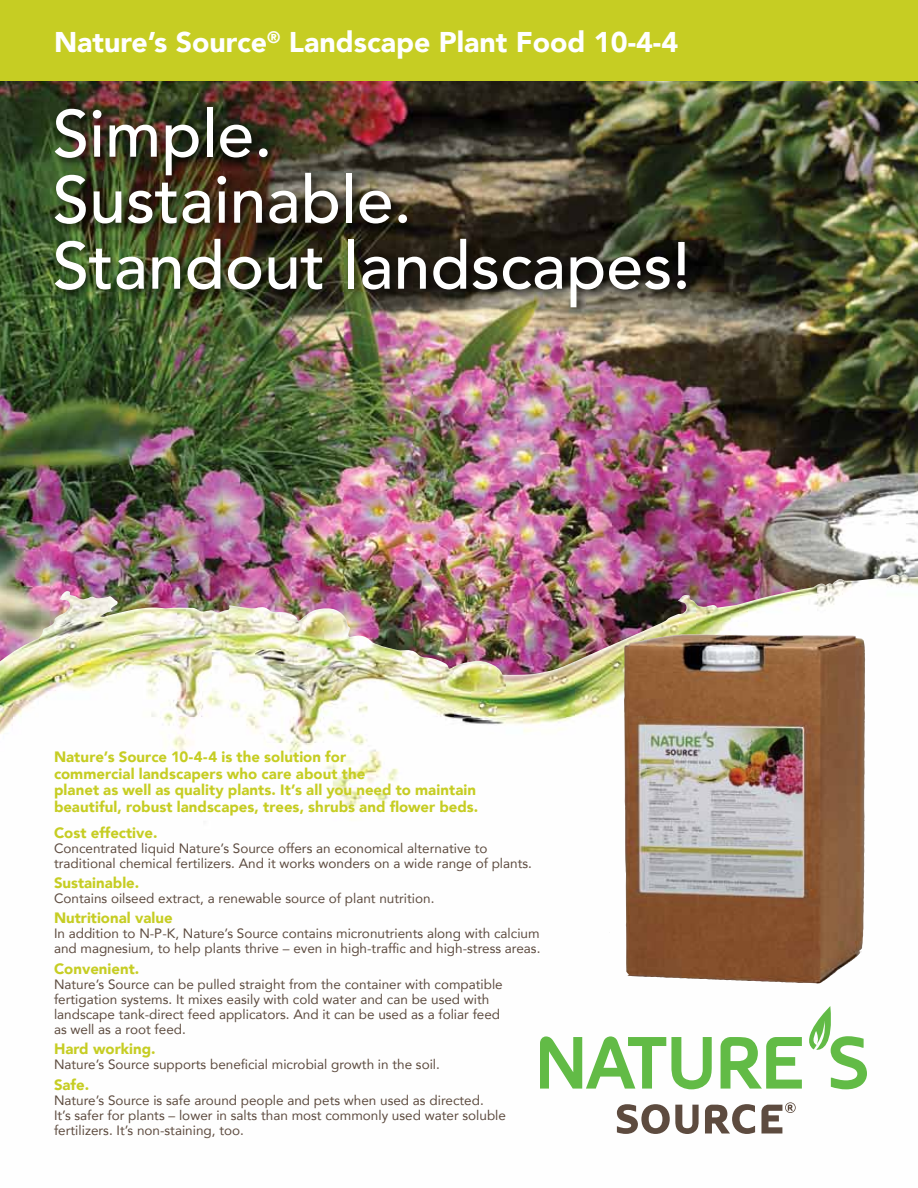
<style>
.page{position:relative;width:918px;height:1188px;background:#fff}
.page>*{position:absolute;margin:0;border:0;box-sizing:border-box;transform-origin:0 0}
.t1{font:500 66px/66px "Avenir";color:#fff}
.t2{font:900 28.5px "Avenir";color:#fff}
.t3{font:900 15px/16.5px "Avenir";color:#c6cd23}
.t4{font:13.5px/15px "Avenir";color:#5d4b3f}
</style>
<div class="page">
<img style="left:0;top:81px;width:918px;height:1051px">
<img style="left:46px;top:578px;width:841px;height:97px">
<div style="left:0;top:0;width:918px;height:81px;background:#c6cd23"></div>
<svg style="left:617px;top:1104px;width:82px;height:30px"></svg>
<svg style="left:705px;top:1104px;width:50px;height:30px"></svg>
<svg style="left:540px;top:1036px;width:172px;height:53px"></svg>
<svg style="left:721px;top:1006px;width:146px;height:83px"></svg>
<svg style="left:761px;top:1102px;width:35px;height:32px"></svg>
<div style="left:52px;top:103px;width:645px;height:216px;background:#000;opacity:.75"></div>
<img style="left:624px;top:634px;width:205px;height:350px">
<h2 class="t2" style="left:54px;top:18px;width:626px">Nature’s Source<sup>®</sup> Landscape Plant Food 10-4-4</h2>
<h1 class="t1" style="left:52px;top:97px;width:640px">Simple.<br>Sustainable.<br>Standout landscapes!</h1>
<p class="t3" style="left:54px;top:748px;width:426px">Nature’s Source 10-4-4 is the solution for<br>commercial landscapers who care about the<br>planet as well as quality plants. It’s all you need to maintain beautiful, robust landscapes, trees, shrubs and flower beds.</p>
<p class="t3" style="left:54px;top:824px;width:105px">Cost effective.</p>
<p class="t4" style="left:54px;top:840px;width:479px">Concentrated liquid Nature’s Source offers an economical alternative to traditional chemical fertilizers. And it works wonders on a wide range of plants.</p>
<p class="t3" style="left:54px;top:874px;width:87px">Sustainable.</p>
<p class="t4" style="left:54px;top:890px;width:382px">Contains oilseed extract, a renewable source of plant nutrition.</p>
<p class="t3" style="left:54px;top:910px;width:120px">Nutritional value</p>
<p class="t4" style="left:54px;top:926px;width:488px">In addition to N-P-K, Nature’s Source contains micronutrients along with calcium and magnesium, to help plants thrive – even in high-traffic and high-stress areas.</p>
<p class="t3" style="left:54px;top:960px;width:87px">Convenient.</p>
<p class="t4" style="left:54px;top:976px;width:450px">Nature’s Source can be pulled straight from the container with compatible fertigation systems. It mixes easily with cold water and can be used with landscape tank-direct feed applicators. And it can be used as a foliar feed as well as a root feed.</p>
<p class="t3" style="left:54px;top:1040px;width:103px">Hard working.</p>
<p class="t4" style="left:54px;top:1057px;width:387px">Nature’s Source supports beneficial microbial growth in the soil.</p>
<p class="t3" style="left:54px;top:1076px;width:37px">Safe.</p>
<p class="t4" style="left:54px;top:1092px;width:454px">Nature’s Source is safe around people and pets when used as directed.<br>It’s safer for plants – lower in salts than most commonly used water soluble fertilizers. It’s non-staining, too.</p>
</div>
